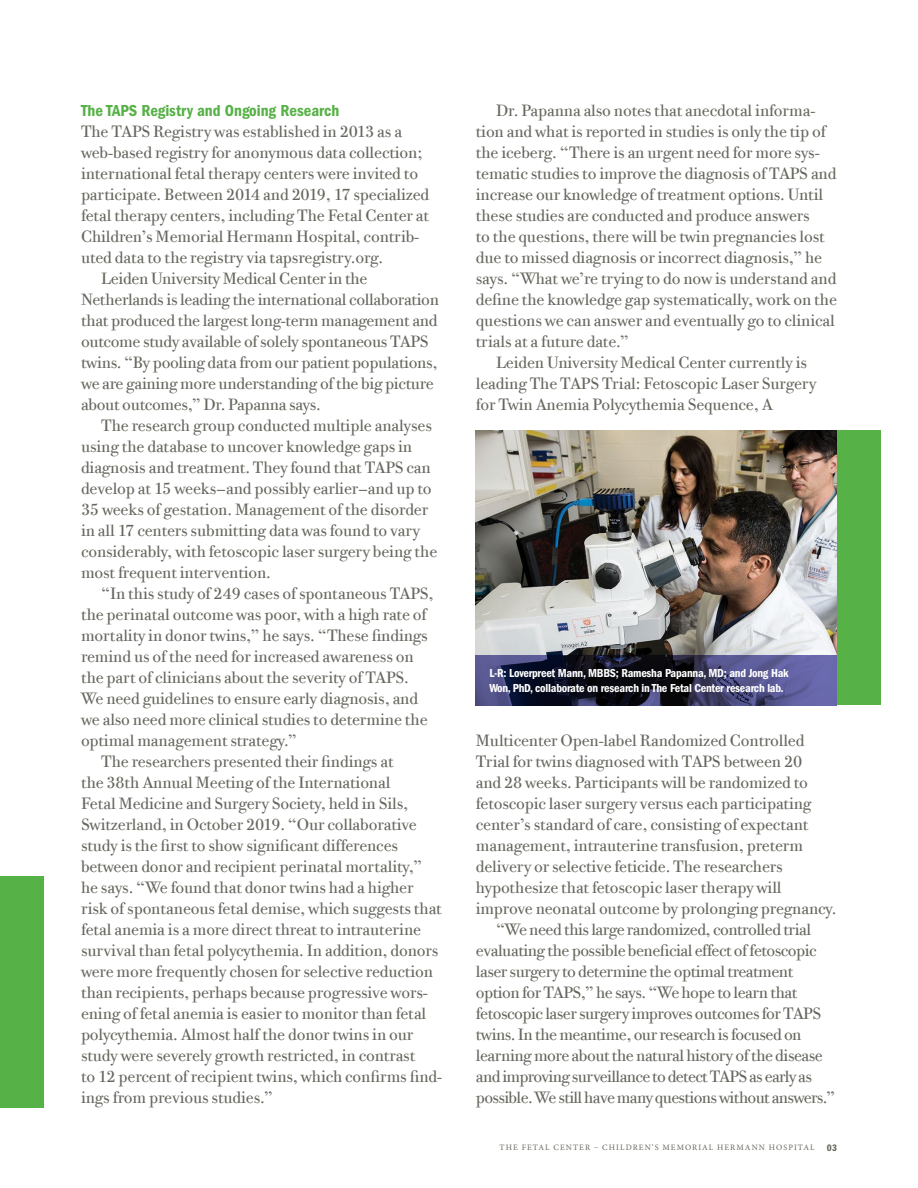
<style>
.page{position:relative;width:918px;height:1188px;background:#fff}
.page>*{position:absolute;margin:0;border:0;box-sizing:border-box;transform-origin:0 0}
.t1{font:16.5px "Bodoni Twe ITC";letter-spacing:-.01em;color:#65665d}
.t2{font:16.5px "Bodoni Twe ITC";letter-spacing:-.03em;color:#65665d}
.t3{font:16.5px "Bodoni Twe ITC";letter-spacing:-.04em;color:#65665d}
.t4{font:16.5px "ITC Franklin Gothic Std Dm Cd";color:#56b146}
.t5{font:12px/15px "ITC Franklin Gothic Std Dm Cd";letter-spacing:-.02em;color:#fff}
.t6{font:8.25px "Minion Pro";letter-spacing:.13em;color:#65665d}
.s1{font-family:"ITC Franklin Gothic Std Dm Cd";font-size:9.75px}
</style>
<div class="page">
<div style="left:0;top:876px;width:43px;height:232px;background:#56b146"></div>
<img style="left:476px;top:430px;width:361px;height:225px">
<svg style="left:476px;top:655px;width:361px;height:50px;background:#303255"></svg>
<div style="left:837px;top:430px;width:43px;height:275px;background:#56b146"></div>
<p class="t4" style="left:81px;top:101px;width:260px">The TAPS Registry and Ongoing Research</p>
<p class="t1" style="left:81px;top:121px;width:323px">The TAPS Registry was established in 2013 as a</p>
<p class="t1" style="left:81px;top:142px;width:343px">web-based registry for anonymous data collection;</p>
<p class="t1" style="left:81px;top:163px;width:339px">international fetal therapy centers were invited to</p>
<p class="t1" style="left:81px;top:184px;width:350px">participate. Between 2014 and 2019, 17 specialized</p>
<p class="t1" style="left:81px;top:205px;width:350px">fetal therapy centers, including The Fetal Center at</p>
<p class="t1" style="left:81px;top:226px;width:340px">Children’s Memorial Hermann Hospital, contrib-</p>
<p class="t1" style="left:81px;top:247px;width:304px">uted data to the registry via tapsregistry.org.</p>
<p class="t1" style="left:101px;top:268px;width:268px">Leiden University Medical Center in the</p>
<p class="t1" style="left:81px;top:289px;width:360px">Netherlands is leading the international collaboration</p>
<p class="t1" style="left:81px;top:310px;width:358px">that produced the largest long-term management and</p>
<p class="t1" style="left:81px;top:331px;width:349px">outcome study available of solely spontaneous TAPS</p>
<p class="t1" style="left:81px;top:352px;width:358px">twins. “By pooling data from our patient populations,</p>
<p class="t1" style="left:81px;top:373px;width:354px">we are gaining more understanding of the big picture</p>
<p class="t1" style="left:81px;top:394px;width:241px">about outcomes,” Dr. Papanna says.</p>
<p class="t1" style="left:101px;top:415px;width:332px">The research group conducted multiple analyses</p>
<p class="t1" style="left:81px;top:436px;width:333px">using the database to uncover knowledge gaps in</p>
<p class="t1" style="left:81px;top:457px;width:351px">diagnosis and treatment. They found that TAPS can</p>
<p class="t1" style="left:81px;top:478px;width:352px">develop at 15 weeks—and possibly earlier—and up to</p>
<p class="t1" style="left:81px;top:499px;width:349px">35 weeks of gestation. Management of the disorder</p>
<p class="t1" style="left:81px;top:520px;width:341px">in all 17 centers submitting data was found to vary</p>
<p class="t1" style="left:81px;top:541px;width:358px">considerably, with fetoscopic laser surgery being the</p>
<p class="t1" style="left:81px;top:562px;width:192px">most frequent intervention.</p>
<p class="t1" style="left:101px;top:583px;width:334px">“In this study of 249 cases of spontaneous TAPS,</p>
<p class="t1" style="left:81px;top:604px;width:347px">the perinatal outcome was poor, with a high rate of</p>
<p class="t1" style="left:81px;top:625px;width:348px">mortality in donor twins,” he says. “These findings</p>
<p class="t1" style="left:81px;top:646px;width:334px">remind us of the need for increased awareness on</p>
<p class="t1" style="left:81px;top:667px;width:329px">the part of clinicians about the severity of TAPS.</p>
<p class="t1" style="left:81px;top:688px;width:339px">We need guidelines to ensure early diagnosis, and</p>
<p class="t1" style="left:81px;top:709px;width:348px">we also need more clinical studies to determine the</p>
<p class="t1" style="left:81px;top:730px;width:217px">optimal management strategy.”</p>
<p class="t1" style="left:101px;top:751px;width:294px">The researchers presented their findings at</p>
<p class="t1" style="left:81px;top:772px;width:311px">the 38th Annual Meeting of the International</p>
<p class="t1" style="left:81px;top:793px;width:329px">Fetal Medicine and Surgery Society, held in Sils,</p>
<p class="t1" style="left:81px;top:814px;width:337px">Switzerland, in October 2019. “Our collaborative</p>
<p class="t1" style="left:81px;top:835px;width:319px">study is the first to show significant differences</p>
<p class="t1" style="left:81px;top:856px;width:343px">between donor and recipient perinatal mortality,”</p>
<p class="t1" style="left:81px;top:877px;width:334px">he says. “We found that donor twins had a higher</p>
<p class="t1" style="left:81px;top:898px;width:362px">risk of spontaneous fetal demise, which suggests that</p>
<p class="t1" style="left:81px;top:919px;width:342px">fetal anemia is a more direct threat to intrauterine</p>
<p class="t1" style="left:81px;top:940px;width:359px">survival than fetal polycythemia. In addition, donors</p>
<p class="t1" style="left:81px;top:961px;width:354px">were more frequently chosen for selective reduction</p>
<p class="t1" style="left:81px;top:982px;width:348px">than recipients, perhaps because progressive wors-</p>
<p class="t1" style="left:81px;top:1003px;width:347px">ening of fetal anemia is easier to monitor than fetal</p>
<p class="t1" style="left:81px;top:1024px;width:334px">polycythemia. Almost half the donor twins in our</p>
<p class="t1" style="left:81px;top:1045px;width:336px">study were severely growth restricted, in contrast</p>
<p class="t1" style="left:81px;top:1066px;width:363px">to 12 percent of recipient twins, which confirms find-</p>
<p class="t1" style="left:81px;top:1087px;width:193px">ings from previous studies.”</p>
<p class="t1" style="left:496px;top:100px;width:321px">Dr. Papanna also notes that anecdotal informa-</p>
<p class="t1" style="left:476px;top:121px;width:351px">tion and what is reported in studies is only the tip of</p>
<p class="t1" style="left:476px;top:142px;width:345px">the iceberg. “There is an urgent need for more sys-</p>
<p class="t1" style="left:476px;top:163px;width:362px">tematic studies to improve the diagnosis of TAPS and</p>
<p class="t1" style="left:476px;top:184px;width:349px">increase our knowledge of treatment options. Until</p>
<p class="t1" style="left:476px;top:205px;width:335px">these studies are conducted and produce answers</p>
<p class="t1" style="left:476px;top:226px;width:350px">to the questions, there will be twin pregnancies lost</p>
<p class="t1" style="left:476px;top:247px;width:348px">due to missed diagnosis or incorrect diagnosis,” he</p>
<p class="t1" style="left:476px;top:268px;width:362px">says. “What we’re trying to do now is understand and</p>
<p class="t1" style="left:476px;top:289px;width:363px">define the knowledge gap systematically, work on the</p>
<p class="t1" style="left:476px;top:310px;width:360px">questions we can answer and eventually go to clinical</p>
<p class="t1" style="left:476px;top:331px;width:155px">trials at a future date.”</p>
<p class="t1" style="left:496px;top:352px;width:312px">Leiden University Medical Center currently is</p>
<p class="t1" style="left:476px;top:373px;width:342px">leading The TAPS Trial: Fetoscopic Laser Surgery</p>
<p class="t1" style="left:476px;top:394px;width:298px">for Twin Anemia Polycythemia Sequence, A</p>
<p class="t5" style="left:489px;top:665px;width:301px">L-R: Loverpreet Mann, MBBS; Ramesha Papanna, MD; and Jong Hak<br>Won, PhD, collaborate on research in The Fetal Center research lab.</p>
<p class="t1" style="left:476px;top:730px;width:330px">Multicenter Open-label Randomized Controlled</p>
<p class="t1" style="left:476px;top:751px;width:328px">Trial for twins diagnosed with TAPS between 20</p>
<p class="t1" style="left:476px;top:772px;width:334px">and 28 weeks. Participants will be randomized to</p>
<p class="t1" style="left:476px;top:793px;width:337px">fetoscopic laser surgery versus each participating</p>
<p class="t1" style="left:476px;top:814px;width:334px">center’s standard of care, consisting of expectant</p>
<p class="t1" style="left:476px;top:835px;width:329px">management, intrauterine transfusion, preterm</p>
<p class="t1" style="left:476px;top:856px;width:308px">delivery or selective feticide. The researchers</p>
<p class="t1" style="left:476px;top:877px;width:307px">hypothesize that fetoscopic laser therapy will</p>
<p class="t1" style="left:476px;top:898px;width:362px">improve neonatal outcome by prolonging pregnancy.</p>
<p class="t2" style="left:496px;top:919px;width:317px">“We need this large randomized, controlled trial</p>
<p class="t2" style="left:476px;top:940px;width:342px">evaluating the possible beneficial effect of fetoscopic</p>
<p class="t2" style="left:476px;top:961px;width:319px">laser surgery to determine the optimal treatment</p>
<p class="t2" style="left:476px;top:982px;width:323px">option for TAPS,” he says. “We hope to learn that</p>
<p class="t2" style="left:476px;top:1003px;width:347px">fetoscopic laser surgery improves outcomes for TAPS</p>
<p class="t2" style="left:476px;top:1024px;width:327px">twins. In the meantime, our research is focused on</p>
<p class="t2" style="left:476px;top:1045px;width:349px">learning more about the natural history of the disease</p>
<p class="t3" style="left:476px;top:1066px;width:338px">and improving surveillance to detect TAPS as early as</p>
<p class="t3" style="left:476px;top:1087px;width:361px">possible. We still have many questions without answers.”</p>
<p class="t6" style="left:500px;top:1142px;width:339px">THE FETAL CENTER – CHILDREN’S MEMORIAL HERMANN HOSPITAL <span class="s1">03</span></p>
</div>
